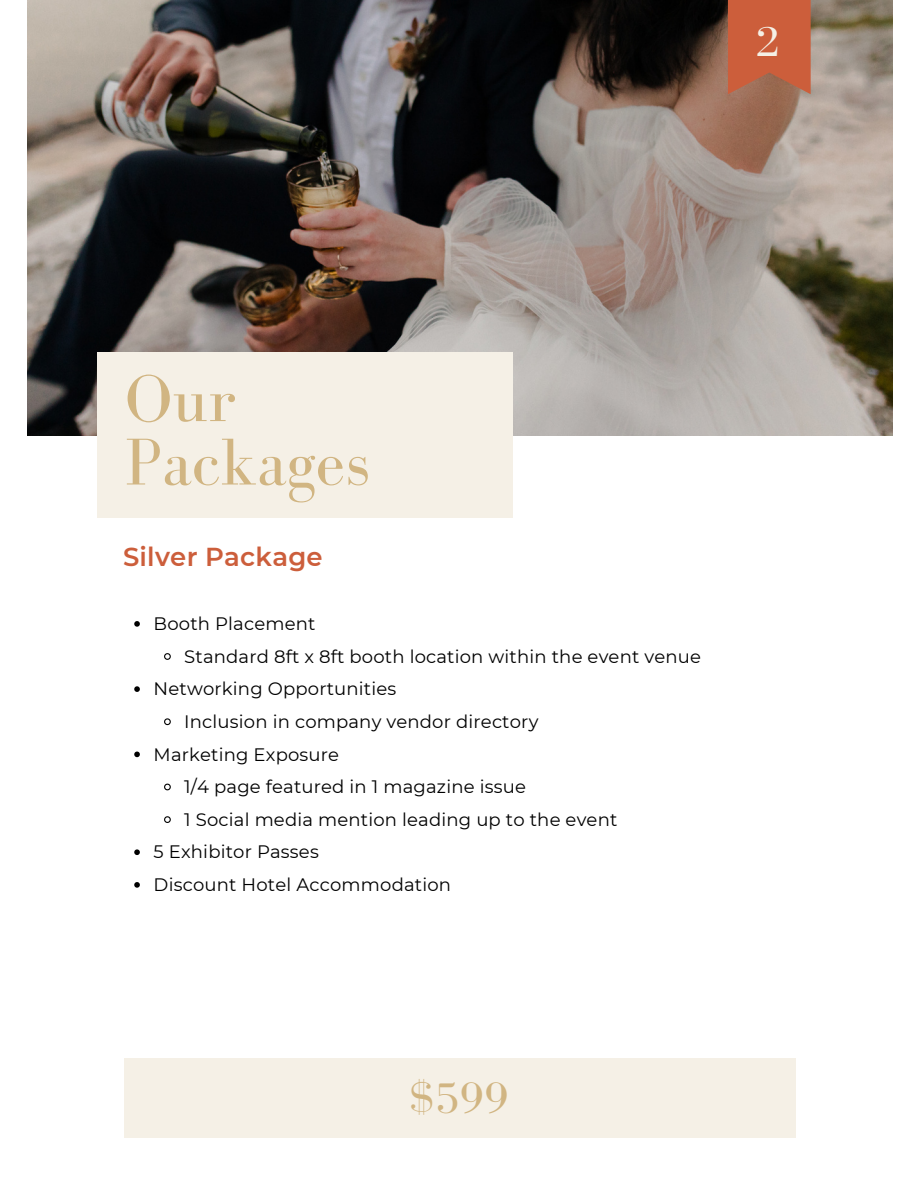
<style>
.page{position:relative;width:918px;height:1188px;background:#fff}
.page>*{position:absolute;margin:0;border:0;box-sizing:border-box;transform-origin:0 0}
.t1{font:68.1px/63.4px "Bodoni FLF";color:#d1b582}
.t2{font:44.55px "Bodoni FLF";color:#d1b582}
.t3{font:43.65px "Bodoni FLF";color:#f5f0e6}
.t4{font:600 25.95px "Montserrat";letter-spacing:.01em;color:#cc5e3b}
.t5{font:18px "Montserrat";letter-spacing:.01em;color:#000}
</style>
<div class="page">
<img style="left:27px;top:0;width:866px;height:436px">
<div style="left:97px;top:353px;width:416px;height:165px;background:#f5f0e6"></div>
<div style="left:124px;top:1058px;width:672px;height:79px;background:#f5f0e6"></div>
<svg style="left:134px;top:621px;width:6px;height:6px"></svg>
<svg style="left:164px;top:653px;width:7px;height:7px"></svg>
<svg style="left:134px;top:686px;width:6px;height:6px"></svg>
<svg style="left:164px;top:718px;width:7px;height:8px"></svg>
<svg style="left:134px;top:752px;width:6px;height:5px"></svg>
<svg style="left:164px;top:783px;width:7px;height:8px"></svg>
<svg style="left:164px;top:816px;width:7px;height:7px"></svg>
<svg style="left:134px;top:849px;width:6px;height:6px"></svg>
<svg style="left:134px;top:882px;width:6px;height:6px"></svg>
<svg style="left:728px;top:0;width:83px;height:94px;background:#c6603e"></svg>
<p class="t3" style="left:756px;top:18px;width:25px">2</p>
<p class="t1" style="left:125px;top:366px;width:246px">Our<br>Packages</p>
<h1 class="t4" style="left:123px;top:540px;width:201px">Silver Package</h1>
<h3 class="t5" style="left:154px;top:613px;width:163px">Booth Placement</h3>
<p class="t5" style="left:184px;top:645px;width:518px">Standard 8ft x 8ft booth location within the event venue</p>
<p class="t5" style="left:154px;top:678px;width:244px">Networking Opportunities</p>
<p class="t5" style="left:184px;top:711px;width:356px">Inclusion in company vendor directory</p>
<p class="t5" style="left:154px;top:743px;width:187px">Marketing Exposure</p>
<p class="t5" style="left:184px;top:776px;width:343px">1/4 page featured in 1 magazine issue</p>
<p class="t5" style="left:184px;top:808px;width:435px">1 Social media mention leading up to the event</p>
<p class="t5" style="left:154px;top:841px;width:167px">5 Exhibitor Passes</p>
<p class="t5" style="left:154px;top:874px;width:299px">Discount Hotel Accommodation</p>
<p class="t2" style="left:409px;top:1073px;width:100px">$599</p>
</div>
